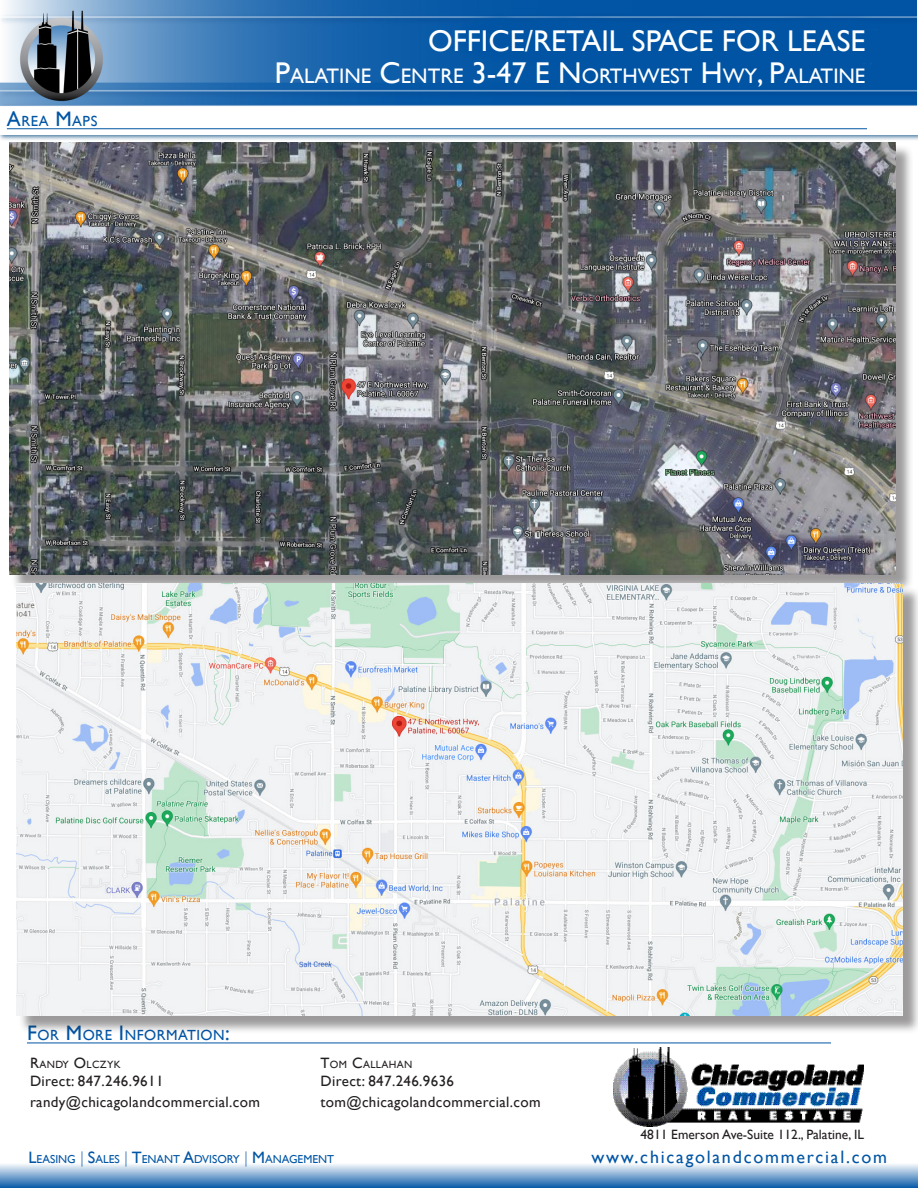
<style>
.page{position:relative;width:918px;height:1188px;background:#fff}
.page>*{position:absolute;margin:0;border:0;box-sizing:border-box;transform-origin:0 0}
.t1{font:30px "Gill Sans";color:#fff}
.t2{font:30px "Gill Sans";letter-spacing:.025em;color:#fff}
.t3{font:21px "Gill Sans";color:#fff}
.t4{font:italic 18.9px "Gill Sans";letter-spacing:.05em;color:#fff}
.t5{font:18px "Gill Sans";letter-spacing:.1em;color:#0155a5}
.t6{font:15px "Gill Sans";letter-spacing:.025em;color:#231f20}
.Heading_underline{font:14.7px "Gill Sans";letter-spacing:.035em;color:#0155a5}
.t7{font:13.5px "Gill Sans";color:#231f20}
.t8{font:11.55px "Gill Sans";color:#0155a5}
.t9{font:10.5px "Gill Sans";letter-spacing:.035em;color:#231f20}
.s1{font-size:21px}
.s2{font-size:30px}
.s3{font-size:27px}
.s4{font-size:15px}
.s5{font-size:16.5px}
.s6{font-family:"Times New Roman";font-size:16.5px}
</style>
<div class="page">
<svg style="left:0;top:1164px;width:918px;height:24px;background:#7ca8d0"></svg>
<div style="left:0;top:127px;width:918px;height:15px;background:#00467e;opacity:.75"></div>
<div style="left:0;top:129px;width:918px;height:6px;background:#fff"></div>
<hr style="left:27px;top:1043px;width:804px;height:1px;background:#0155a5">
<img style="left:614px;top:1047px;width:250px;height:80px">
<div style="left:0;top:0;width:918px;height:128px;background:#fff"></div>
<img style="left:0;top:1px;width:916px;height:105px">
<hr style="left:7px;top:128px;width:860px;height:1px;background:#0155a5">
<div style="left:11px;top:145px;width:903px;height:448px;background:#231f20;opacity:.45"></div>
<img style="left:9px;top:142px;width:886px;height:432px">
<div style="left:19px;top:586px;width:899px;height:448px;background:#231f20;opacity:.45"></div>
<img style="left:16px;top:584px;width:887px;height:432px">
<p class="Heading_underline" style="left:7px;top:112px;width:92px"><span class="s1">A</span>REA <span class="s1">M</span>APS</p>
<p class="t1" style="left:428px;top:23px;width:439px">OFFICE/RETAIL SPACE FOR LEASE</p>
<p class="t3" style="left:275px;top:64px;width:592px"><span class="s2">P</span>ALATINE <span class="s2">C</span>ENTRE <span class="s2">3-47 E N</span> ORTHWEST <span class="s2">H</span>WY<span class="s2">, P</span>ALATINE</p>
<h1 class="t2" style="left:510px;top:23px;width:305px">OFFICE SPACE FOR LE</h1>
<p class="t4" style="left:529px;top:59px;width:336px"><span class="s3">A</span>RLINGTON <span class="s3">P</span>ROFESSIONAL <span class="s3">B</span>UILDING</p>
<p class="Heading_underline" style="left:27px;top:1026px;width:204px"><span class="s1">F</span>OR <span class="s1">M</span>ORE <span class="s1">I</span> NFORMATION<span class="s1">:</span></p>
<p class="t9" style="left:30px;top:1058px;width:92px"><span class="s4">R</span>ANDY <span class="s4">O</span>LCZYK</p>
<p class="t6" style="left:30px;top:1072px;width:135px">Direct: 847.246.9611</p>
<p class="t6" style="left:30px;top:1094px;width:232px">randy@chicagolandcommercial.com</p>
<p class="t9" style="left:321px;top:1058px;width:93px"><span class="s4">T</span>OM <span class="s4">C</span>ALLAHAN</p>
<p class="t6" style="left:321px;top:1072px;width:135px">Direct: 847.246.9636</p>
<p class="t6" style="left:321px;top:1094px;width:222px">tom@chicagolandcommercial.com</p>
<p class="t7" style="left:641px;top:1126px;width:225px">4811 Emerson Ave-Suite 112., Palatine, IL</p>
<p class="t8" style="left:28px;top:1152px;width:307px"><span class="s5">L</span>EASING <span class="s6">|</span> <span class="s5">S</span>ALES <span class="s6">|</span> <span class="s5">T</span>ENANT <span class="s5">A</span>DVISORY <span class="s6">|</span> <span class="s5">M</span>ANAGEMENT</p>
<p class="t5" style="left:591px;top:1146px;width:297px">www.chicagolandcommercial.com</p>
</div>
